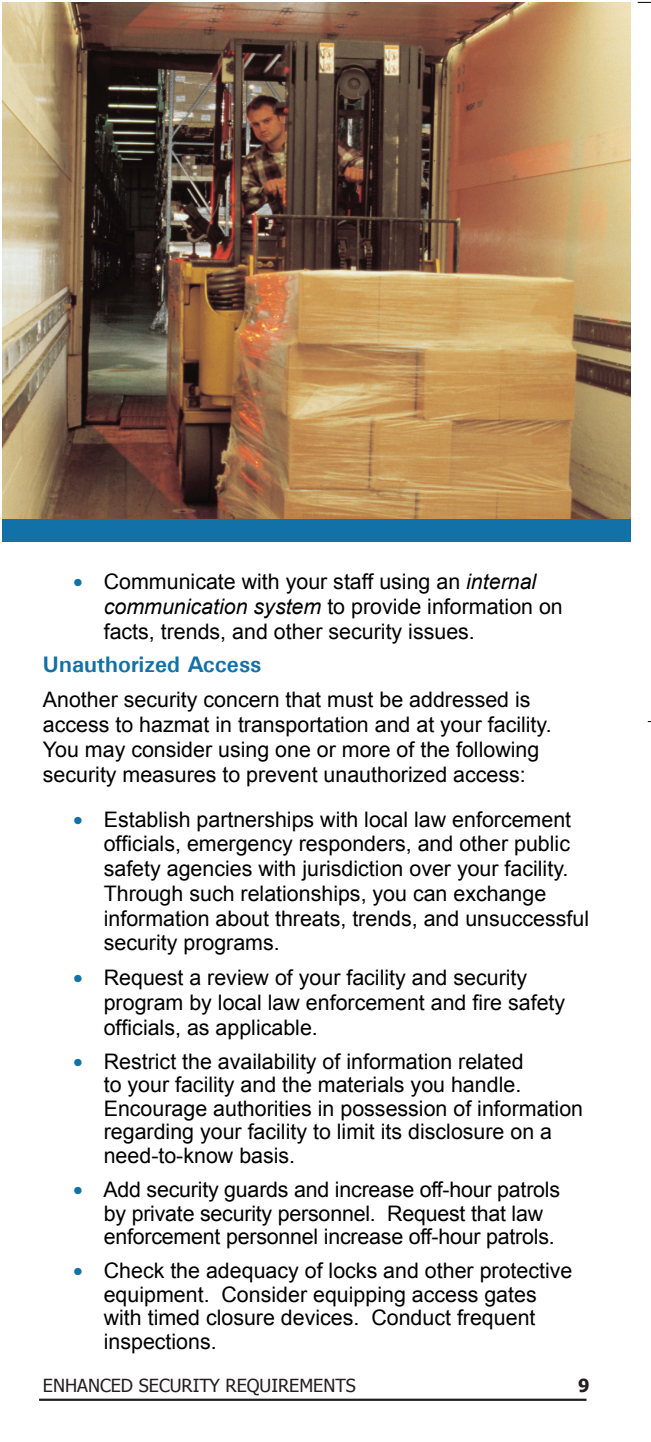
<style>
.page{position:relative;width:651px;height:1442px;background:#fff}
.page>*{position:absolute;margin:0;border:0;box-sizing:border-box;transform-origin:0 0}
.t1{font:700 22.5px "Univers";color:#1271a6}
.t2{font:21.38px/24.8px "Arial";color:#000}
.t3{font:18px "Tahoma";color:#231f20}
.t4{font:700 18px "Tahoma";color:#231f20}
.s1{font-family:"Verdana";font-size:20.25px;color:#1271a6}
.s2{font-style:italic}
</style>
<div class="page">
<hr style="left:39px;top:1398px;width:547px;height:2px;background:#231f20">
<svg style="left:637px;top:1px;width:13px;height:2px"></svg>
<img style="left:2px;top:2px;width:628px;height:517px">
<div style="left:5px;top:519px;width:625px;height:23px;background:#1271a6"></div>
<hr style="left:2px;top:519px;width:4px;height:23px;background:#1271a6">
<p class="t2" style="left:104px;top:569px;width:460px;text-indent:-31px"><span class="s1">•</span> Communicate with your staff using an <span class="s2">internal communication system</span> to provide information on facts, trends, and other security issues.</p>
<h5 class="t1" style="left:43px;top:651px;width:220px">Unauthorized Access</h5>
<p class="t2" style="left:43px;top:687px;width:510px">Another security concern that must be addressed is access to hazmat in transportation and at your facility.<br>You may consider using one or more of the following security measures to prevent unauthorized access:</p>
<p class="t2" style="left:104px;top:807px;width:486px;text-indent:-31px"><span class="s1">•</span> Establish partnerships with local law enforcement officials, emergency responders, and other public safety agencies with jurisdiction over your facility.<br>Through such relationships, you can exchange information about threats, trends, and unsuccessful security programs.</p>
<p class="t2" style="left:104px;top:965px;width:462px;text-indent:-31px"><span class="s1">•</span> Request a review of your facility and security program by local law enforcement and fire safety officials, as applicable.</p>
<p class="t2" style="left:104px;top:1049px;width:480px;line-height:23.6px;text-indent:-31px"><span class="s1">•</span> Restrict the availability of information related<br>to your facility and the materials you handle.<br>Encourage authorities in possession of information regarding your facility to limit its disclosure on a need-to-know basis.</p>
<p class="t2" style="left:104px;top:1177px;width:457px;line-height:23.6px;text-indent:-31px"><span class="s1">•</span> Add security guards and increase off-hour patrols by private security personnel. Request that law enforcement personnel increase off-hour patrols.</p>
<p class="t2" style="left:104px;top:1258px;width:470px;line-height:23.6px;text-indent:-31px"><span class="s1">•</span> Check the adequacy of locks and other protective equipment. Consider equipping access gates with timed closure devices. Conduct frequent inspections.</p>
<p class="t3" style="left:43px;top:1373px;width:314px">ENHANCED SECURITY REQUIREMENTS</p>
<p class="t4" style="left:577px;top:1372px;width:13px">9</p>
</div>
